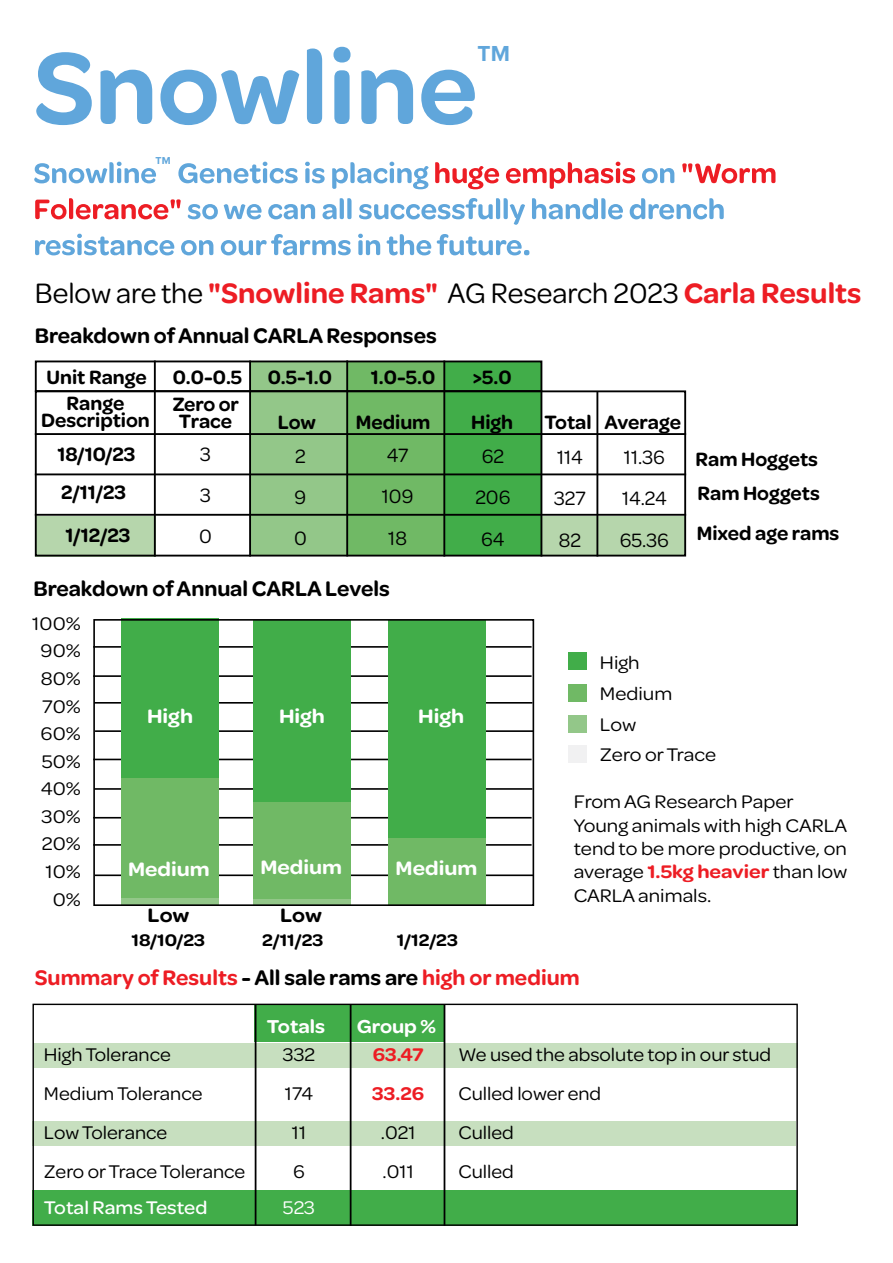
<style>
.page{position:relative;width:893px;height:1263px;background:#fff}
.page>*{position:absolute;margin:0;border:0;box-sizing:border-box;transform-origin:0 0}
.t1{font:600 30px "Omnes";color:#ed1d24}
.t2{font:600 22.5px "Omnes";color:#000}
.t3{font:600 22.5px "Omnes";color:#ed1d24}
.t4{font:700 22.5px "Proxima Nova";color:#60a6db}
.t5{font:600 20.7px "Omnes";color:#fff;scale:1.09 1}
.t6{font:600 20.7px "Omnes";color:#000;scale:1.09 1}
.t7{font:600 20.55px/16.8px "Omnes";color:#000;text-align:center}
.t8{font:20.55px/41.2px "Omnes";color:#000;text-align:justify}
.t9{font:600 19.95px "Omnes";color:#fff;scale:1.05 1}
.t10{font:19.5px/27.6px "Omnes";color:#000;scale:1.09 1}
.t11{font:19.5px/39.2px "Omnes";color:#000;scale:1.05 1}
.t12{font:500 19.5px "Omnes";color:#fff;scale:1.05 1}
.t13{font:600 19.5px/39.2px "Omnes";color:#ed1d24;scale:1.05 1}
.t14{font:19.5px "Omnes";color:#fff;scale:1.05 1}
.t15{font:600 17.85px "Omnes";color:#000;scale:1.09 1}
.t16{font:700 10.5px "Proxima Nova";color:#60a6db}
.s1{font-weight:400;color:#000}
.s2{font-weight:600;color:#ed1d24}
.s3{color:#000}
</style>
<div class="page">
<svg style="left:35px;top:234px;width:494px;height:21px"></svg>
<svg style="left:188px;top:198px;width:536px;height:27px"></svg>
<svg style="left:35px;top:198px;width:146px;height:21px"></svg>
<svg style="left:682px;top:163px;width:93px;height:20px"></svg>
<svg style="left:642px;top:168px;width:32px;height:15px"></svg>
<svg style="left:435px;top:162px;width:200px;height:27px"></svg>
<svg style="left:34px;top:162px;width:395px;height:27px"></svg>
<div style="left:35px;top:516px;width:121px;height:40px;background:#b6d6ac"></div>
<div style="left:348px;top:361px;width:97px;height:194px;background:#70b965"></div>
<div style="left:444px;top:361px;width:97px;height:195px;background:#41ad49"></div>
<div style="left:250px;top:361px;width:97px;height:194px;background:#93c789"></div>
<div style="left:541px;top:516px;width:144px;height:40px;background:#b6d6ac"></div>
<div style="left:35px;top:390px;width:651px;height:166px;border:2px solid #000"></div>
<div style="left:35px;top:360px;width:507px;height:32px;border:2px solid #000"></div>
<hr style="left:540px;top:390px;width:2px;height:166px;background:#000">
<hr style="left:443px;top:360px;width:2px;height:196px;background:#000">
<hr style="left:346px;top:360px;width:2px;height:196px;background:#000">
<hr style="left:249px;top:360px;width:2px;height:196px;background:#000">
<hr style="left:154px;top:360px;width:2px;height:196px;background:#000">
<hr style="left:35px;top:433px;width:651px;height:2px;background:#000">
<hr style="left:35px;top:473px;width:651px;height:2px;background:#000">
<hr style="left:35px;top:514px;width:651px;height:2px;background:#000">
<hr style="left:596px;top:392px;width:2px;height:164px;background:#000">
<div style="left:255px;top:1005px;width:190px;height:37px;background:#41ad49"></div>
<div style="left:32px;top:1121px;width:764px;height:24px;background:#c7dfbf"></div>
<div style="left:34px;top:1043px;width:764px;height:24px;background:#c7dfbf"></div>
<div style="left:32px;top:1190px;width:766px;height:35px;background:#41ad49"></div>
<hr style="left:255px;top:1004px;width:1px;height:221px;background:#000">
<hr style="left:350px;top:1004px;width:1px;height:222px;background:#000">
<hr style="left:444px;top:1004px;width:1px;height:222px;background:#000">
<div style="left:33px;top:1004px;width:765px;height:222px;border:1px solid #000"></div>
<hr style="left:94px;top:788px;width:438px;height:2px;background:#000">
<hr style="left:93px;top:844px;width:439px;height:2px;background:#000">
<hr style="left:93px;top:759px;width:439px;height:1px;background:#000">
<hr style="left:93px;top:817px;width:439px;height:1px;background:#000">
<hr style="left:93px;top:675px;width:439px;height:2px;background:#000">
<hr style="left:95px;top:730px;width:438px;height:2px;background:#000">
<hr style="left:93px;top:646px;width:439px;height:2px;background:#000">
<hr style="left:94px;top:702px;width:438px;height:2px;background:#000">
<hr style="left:95px;top:874px;width:438px;height:2px;background:#000">
<div style="left:121px;top:618px;width:97px;height:160px;background:#41ad49"></div>
<div style="left:121px;top:778px;width:97px;height:120px;background:#70b965"></div>
<div style="left:121px;top:898px;width:97px;height:6px;background:#93c789"></div>
<div style="left:253px;top:620px;width:98px;height:183px;background:#41ad49"></div>
<div style="left:253px;top:803px;width:98px;height:97px;background:#70b965"></div>
<div style="left:253px;top:900px;width:98px;height:6px;background:#93c789"></div>
<div style="left:388px;top:620px;width:97px;height:218px;background:#41ad49"></div>
<div style="left:388px;top:838px;width:97px;height:67px;background:#70b965"></div>
<div style="left:568px;top:652px;width:18px;height:18px;background:#41ad49"></div>
<div style="left:568px;top:684px;width:18px;height:17px;background:#70b965"></div>
<div style="left:568px;top:715px;width:18px;height:17px;background:#93c789"></div>
<div style="left:568px;top:745px;width:18px;height:17px;background:#f1f1f2"></div>
<div style="left:93px;top:619px;width:441px;height:287px;border:2px solid #000"></div>
<svg style="left:36px;top:47px;width:439px;height:78px"></svg>
<p class="t16" style="left:156px;top:152px;width:16px">TM</p>
<p class="t4" style="left:478px;top:36px;width:34px">TM</p>
<h1 class="t1" style="left:35px;top:272px;width:828px"><span class="s1">Below are the</span> "Snowline Rams" <span class="s1">AG Research 2023</span> Carla Results</h1>
<p class="t2" style="left:35px;top:320px;width:403px">Breakdown of Annual CARLA Responses</p>
<p class="t7" style="left:47px;top:367px;width:102px">Unit Range</p>
<p class="t7" style="left:173px;top:367px;width:161px">0.0-0.5 0.5-1.0</p>
<p class="t7" style="left:371px;top:367px;width:66px">1.0-5.0</p>
<p class="t7" style="left:473px;top:367px;width:40px">&gt;5.0</p>
<p class="t7" style="left:41px;top:393px;width:110px">Range<br>Description</p>
<p class="t7" style="left:57px;top:433px;width:80px;line-height:38.5px;text-align:left">18/10/23<br>2/11/23</p>
<p class="t7" style="left:65px;top:525px;width:66px">1/12/23</p>
<p class="t7" style="left:172px;top:394px;width:68px">Zero or<br>Trace</p>
<p class="t8" style="left:199px;top:432px;width:14px">3<br>3<br>0</p>
<p class="t8" style="left:294px;top:434px;width:14px">2<br>9<br>0</p>
<p class="t8" style="left:382px;top:434px;width:33px;text-align:center">47<br>109<br>18</p>
<p class="t8" style="left:475px;top:435px;width:37px;text-align:center">62<br>206<br>64</p>
<p class="t8" style="left:554px;top:435px;width:33px;text-align:left">114<br>327<br>82</p>
<p class="t8" style="left:620px;top:435px;width:51px;text-align:left">11.36<br>14.24<br>65.36</p>
<p class="t7" style="left:278px;top:412px;width:40px">Low</p>
<p class="t7" style="left:356px;top:412px;width:76px">Medium</p>
<p class="t7" style="left:471px;top:412px;width:44px">High</p>
<p class="t7" style="left:544px;top:412px;width:138px">Total Average</p>
<p class="t2" style="left:33px;top:572px;width:358px">Breakdown of Annual CARLA Levels</p>
<p class="t7" style="left:696px;top:440px;width:126px;line-height:34.7px;text-align:left">Ram Hoggets<br>Ram Hoggets</p>
<p class="t7" style="left:697px;top:524px;width:144px">Mixed age rams</p>
<p class="t10" style="left:32px;top:608px;width:46px;text-align:right">100%<br>90%<br>80%<br>70%<br>60%<br>50%<br>40%<br>30%<br>20%<br>10%<br>0%</p>
<p class="t5" style="left:147px;top:702px;width:44px">High</p>
<p class="t5" style="left:279px;top:702px;width:44px">High</p>
<p class="t5" style="left:418px;top:702px;width:44px">High</p>
<p class="t5" style="left:128px;top:855px;width:76px">Medium</p>
<p class="t5" style="left:260px;top:853px;width:76px">Medium</p>
<p class="t5" style="left:396px;top:854px;width:76px">Medium</p>
<p class="t6" style="left:148px;top:901px;width:40px">Low</p>
<p class="t6" style="left:280px;top:901px;width:40px">Low</p>
<p class="t15" style="left:131px;top:927px;width:69px">18/10/23</p>
<p class="t15" style="left:262px;top:927px;width:58px">2/11/23</p>
<p class="t15" style="left:397px;top:927px;width:58px">1/12/23</p>
<p class="t10" style="left:600px;top:646px;width:108px;line-height:30.8px">High<br>Medium<br>Low<br>Zero or Trace</p>
<p class="t10" style="left:574px;top:789px;width:253px;line-height:23.4px">From AG Research Paper<br>Young animals with high CARLA tend to be more productive, on average <span class="s2">1.5kg heavier</span> than low<br>CARLA animals.</p>
<p class="t3" style="left:35px;top:961px;width:546px">Summary of Results <span class="s3">- All sale rams are</span> high or medium</p>
<p class="t9" style="left:267px;top:1013px;width:57px">Totals</p>
<p class="t9" style="left:357px;top:1013px;width:77px">Group %</p>
<p class="t11" style="left:44px;top:1033px;width:193px">High Tolerance<br>Medium Tolerance<br>Low Tolerance<br>Zero or Trace Tolerance</p>
<p class="t11" style="left:283px;top:1033px;width:32px;text-align:center">332<br>174<br>11<br>6</p>
<p class="t12" style="left:44px;top:1194px;width:157px">Total Rams Tested</p>
<p class="t14" style="left:283px;top:1194px;width:32px">523</p>
<p class="t13" style="left:372px;top:1033px;width:51px">63.47<br>33.26</p>
<p class="t11" style="left:381px;top:1112px;width:34px">.021 .011</p>
<p class="t11" style="left:458px;top:1033px;width:299px">We used the absolute top in our stud<br>Culled lower end<br>Culled<br>Culled</p>
</div>
